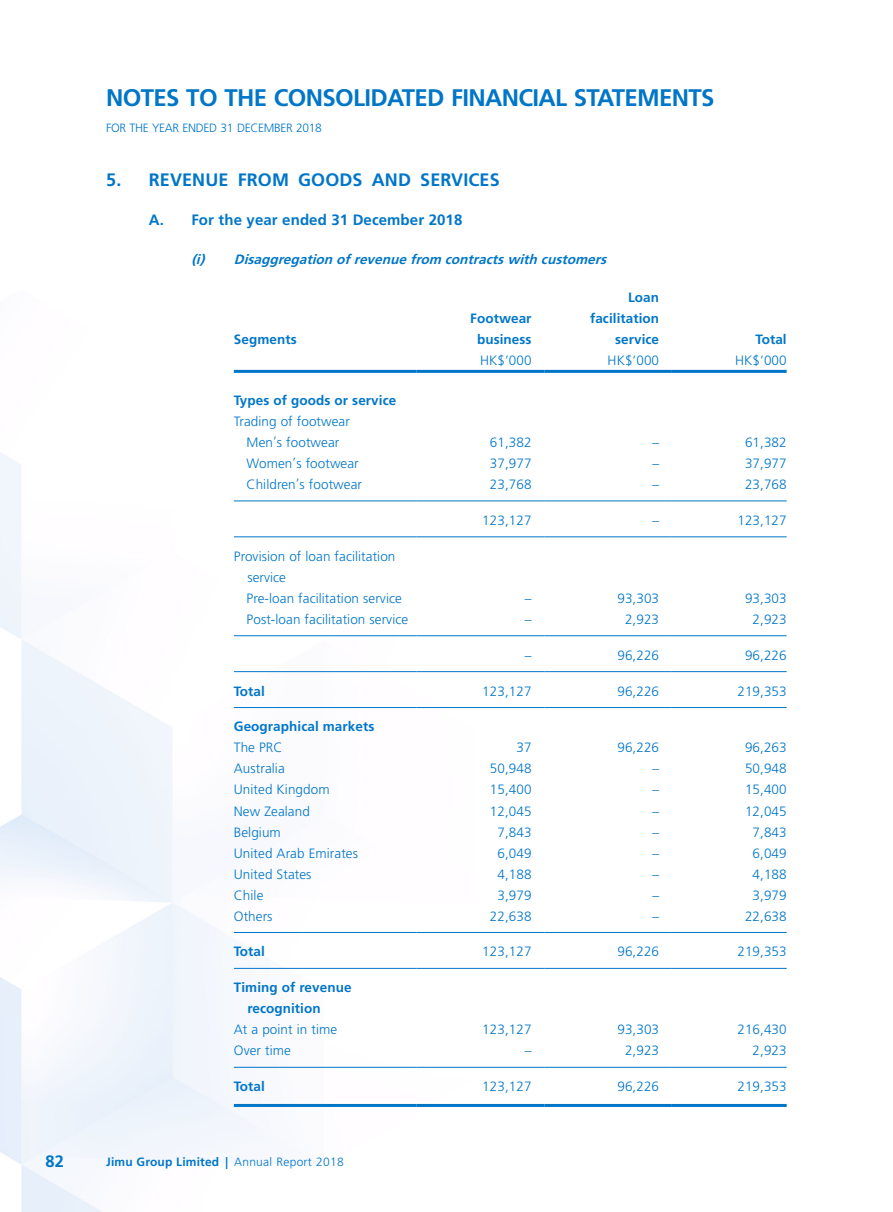
<style>
.page{position:relative;width:893px;height:1212px;background:#fff}
.page>*{position:absolute;margin:0;border:0;box-sizing:border-box;transform-origin:0 0}
.t1{font:700 24px "Frutiger LT Std";letter-spacing:-.03em;color:#0076c8}
.t2{font:700 18px "Frutiger LT Std";letter-spacing:.005em;color:#0076c8}
.t3{font:700 16.5px "Frutiger LT Std";color:#0076c8}
.t4{font:700 15px "Frutiger LT Std";letter-spacing:.005em;color:#0076c8}
.t5{font:300 13.5px/21px "Frutiger LT Std";letter-spacing:.005em;color:#0076c8;text-align:center}
.t6{font:700 13.5px/21px "Frutiger LT Std";letter-spacing:.005em;color:#0076c8;text-align:center}
.t7{font:italic 700 13.5px "Frutiger LT Std";color:#0076c8}
.t8{font:700 12px "Frutiger LT Std";letter-spacing:.015em;color:#0076c8}
.t9{font:300 12px "Frutiger LT Std";letter-spacing:-.03em;color:#0076c8}
.s1{font-weight:300}
</style>
<div class="page">
<hr style="left:234px;top:370px;width:183px;height:3px;background:#0076c8">
<hr style="left:417px;top:370px;width:127px;height:3px;background:#0076c8">
<hr style="left:544px;top:370px;width:128px;height:3px;background:#0076c8">
<hr style="left:672px;top:370px;width:115px;height:3px;background:#0076c8">
<hr style="left:234px;top:500px;width:183px;height:1px;background:#0076c8">
<hr style="left:417px;top:500px;width:127px;height:1px;background:#0076c8">
<hr style="left:544px;top:500px;width:128px;height:1px;background:#0076c8">
<hr style="left:672px;top:500px;width:115px;height:1px;background:#0076c8">
<hr style="left:234px;top:536px;width:183px;height:1px;background:#0076c8">
<hr style="left:417px;top:536px;width:127px;height:1px;background:#0076c8">
<hr style="left:544px;top:536px;width:128px;height:1px;background:#0076c8">
<hr style="left:672px;top:536px;width:115px;height:1px;background:#0076c8">
<hr style="left:234px;top:635px;width:183px;height:1px;background:#0076c8">
<hr style="left:417px;top:635px;width:127px;height:1px;background:#0076c8">
<hr style="left:544px;top:635px;width:128px;height:1px;background:#0076c8">
<hr style="left:672px;top:635px;width:115px;height:1px;background:#0076c8">
<hr style="left:234px;top:671px;width:183px;height:1px;background:#0076c8">
<hr style="left:417px;top:671px;width:127px;height:1px;background:#0076c8">
<hr style="left:544px;top:671px;width:128px;height:1px;background:#0076c8">
<hr style="left:672px;top:671px;width:115px;height:1px;background:#0076c8">
<hr style="left:234px;top:707px;width:183px;height:1px;background:#0076c8">
<hr style="left:417px;top:707px;width:127px;height:1px;background:#0076c8">
<hr style="left:544px;top:707px;width:128px;height:1px;background:#0076c8">
<hr style="left:672px;top:707px;width:115px;height:1px;background:#0076c8">
<hr style="left:234px;top:932px;width:183px;height:1px;background:#0076c8">
<hr style="left:417px;top:932px;width:127px;height:1px;background:#0076c8">
<hr style="left:544px;top:932px;width:128px;height:1px;background:#0076c8">
<hr style="left:672px;top:932px;width:115px;height:1px;background:#0076c8">
<hr style="left:234px;top:968px;width:183px;height:1px;background:#0076c8">
<hr style="left:417px;top:968px;width:127px;height:1px;background:#0076c8">
<hr style="left:544px;top:968px;width:128px;height:1px;background:#0076c8">
<hr style="left:672px;top:968px;width:115px;height:1px;background:#0076c8">
<hr style="left:234px;top:1067px;width:183px;height:1px;background:#0076c8">
<hr style="left:417px;top:1067px;width:127px;height:1px;background:#0076c8">
<hr style="left:544px;top:1067px;width:128px;height:1px;background:#0076c8">
<hr style="left:672px;top:1067px;width:115px;height:1px;background:#0076c8">
<hr style="left:234px;top:1104px;width:183px;height:3px;background:#0076c8">
<hr style="left:417px;top:1104px;width:127px;height:3px;background:#0076c8">
<hr style="left:544px;top:1104px;width:128px;height:3px;background:#0076c8">
<hr style="left:672px;top:1104px;width:115px;height:3px;background:#0076c8">
<h1 class="t1" style="left:106px;top:84px;width:610px">NOTES TO THE CONSOLIDATED FINANCIAL STATEMENTS</h1>
<p class="t9" style="left:106px;top:121px;width:217px">FOR THE YEAR ENDED 31 DECEMBER 2018</p>
<h2 class="t2" style="left:106px;top:169px;width:395px">5. REVENUE FROM GOODS AND SERVICES</h2>
<p class="t4" style="left:149px;top:210px;width:315px">A. For the year ended 31 December 2018</p>
<p class="t7" style="left:191px;top:252px;width:420px">(i) Disaggregation ofrevenuefrom contractswith customers</p>
<p class="t6" style="left:234px;top:329px;width:64px">Segments</p>
<p class="t6" style="left:470px;top:308px;width:63px">Footwear business</p>
<p class="t6" style="left:590px;top:287px;width:71px;text-align:right">Loan facilitation service</p>
<p class="t6" style="left:756px;top:329px;width:33px">Total</p>
<p class="t6" style="left:234px;top:390px;width:164px">Types of goods or service</p>
<p class="t5" style="left:234px;top:411px;width:118px">Trading of footwear<br>Men’s footwear</p>
<p class="t5" style="left:480px;top:350px;width:53px">HK$’000</p>
<p class="t5" style="left:608px;top:350px;width:53px">HK$’000</p>
<p class="t5" style="left:735px;top:350px;width:53px">HK$’000</p>
<p class="t5" style="left:490px;top:432px;width:43px">61,382</p>
<p class="t5" style="left:652px;top:432px;width:8px">–</p>
<p class="t5" style="left:745px;top:432px;width:43px">61,382</p>
<p class="t5" style="left:247px;top:453px;width:114px">Women’s footwear</p>
<p class="t5" style="left:490px;top:453px;width:43px">37,977</p>
<p class="t5" style="left:652px;top:453px;width:8px">–</p>
<p class="t5" style="left:745px;top:453px;width:43px">37,977</p>
<p class="t5" style="left:247px;top:474px;width:117px">Children’s footwear</p>
<p class="t5" style="left:490px;top:474px;width:43px">23,768</p>
<p class="t5" style="left:652px;top:474px;width:8px">–</p>
<p class="t5" style="left:745px;top:474px;width:43px">23,768</p>
<p class="t5" style="left:482px;top:510px;width:51px">123,127</p>
<p class="t5" style="left:652px;top:510px;width:8px">–</p>
<p class="t5" style="left:737px;top:510px;width:51px">123,127</p>
<p class="t5" style="left:247px;top:546px;width:157px;text-align:left;text-indent:-13px">Provision of loan facilitation service<br>Pre-loan facilitation service</p>
<p class="t5" style="left:525px;top:588px;width:8px">–</p>
<p class="t5" style="left:617px;top:588px;width:43px">93,303</p>
<p class="t5" style="left:745px;top:588px;width:43px">93,303</p>
<p class="t5" style="left:247px;top:609px;width:163px">Post-loan facilitation service</p>
<p class="t5" style="left:525px;top:609px;width:8px">–</p>
<p class="t5" style="left:625px;top:609px;width:36px">2,923</p>
<p class="t5" style="left:753px;top:609px;width:36px">2,923</p>
<p class="t5" style="left:525px;top:645px;width:8px">–</p>
<p class="t5" style="left:617px;top:645px;width:43px">96,226</p>
<p class="t5" style="left:745px;top:645px;width:43px">96,226</p>
<p class="t6" style="left:234px;top:680px;width:33px">Total</p>
<p class="t5" style="left:482px;top:680px;width:51px">123,127</p>
<p class="t5" style="left:617px;top:680px;width:43px">96,226</p>
<p class="t5" style="left:737px;top:680px;width:51px">219,353</p>
<p class="t6" style="left:234px;top:716px;width:142px">Geographical markets</p>
<p class="t5" style="left:234px;top:737px;width:50px">The PRC</p>
<p class="t5" style="left:516px;top:737px;width:17px">37</p>
<p class="t5" style="left:617px;top:737px;width:43px">96,226</p>
<p class="t5" style="left:745px;top:737px;width:43px">96,263</p>
<p class="t5" style="left:234px;top:758px;width:52px">Australia</p>
<p class="t5" style="left:490px;top:758px;width:43px">50,948</p>
<p class="t5" style="left:652px;top:758px;width:8px">–</p>
<p class="t5" style="left:745px;top:758px;width:43px">50,948</p>
<p class="t5" style="left:234px;top:779px;width:97px">United Kingdom</p>
<p class="t5" style="left:490px;top:779px;width:43px">15,400</p>
<p class="t5" style="left:652px;top:779px;width:8px">–</p>
<p class="t5" style="left:745px;top:779px;width:43px">15,400</p>
<p class="t5" style="left:234px;top:800px;width:77px">New Zealand</p>
<p class="t5" style="left:490px;top:800px;width:43px">12,045</p>
<p class="t5" style="left:652px;top:800px;width:8px">–</p>
<p class="t5" style="left:745px;top:800px;width:43px">12,045</p>
<p class="t5" style="left:234px;top:821px;width:48px">Belgium</p>
<p class="t5" style="left:497px;top:821px;width:36px">7,843</p>
<p class="t5" style="left:652px;top:821px;width:8px">–</p>
<p class="t5" style="left:753px;top:821px;width:36px">7,843</p>
<p class="t5" style="left:234px;top:842px;width:126px">United Arab Emirates</p>
<p class="t5" style="left:497px;top:842px;width:36px">6,049</p>
<p class="t5" style="left:652px;top:842px;width:8px">–</p>
<p class="t5" style="left:753px;top:842px;width:36px">6,049</p>
<p class="t5" style="left:234px;top:863px;width:79px">United States</p>
<p class="t5" style="left:497px;top:863px;width:36px">4,188</p>
<p class="t5" style="left:652px;top:863px;width:8px">–</p>
<p class="t5" style="left:753px;top:863px;width:36px">4,188</p>
<p class="t5" style="left:234px;top:884px;width:31px">Chile</p>
<p class="t5" style="left:497px;top:884px;width:36px">3,979</p>
<p class="t5" style="left:652px;top:884px;width:8px">–</p>
<p class="t5" style="left:753px;top:884px;width:36px">3,979</p>
<p class="t5" style="left:234px;top:905px;width:40px">Others</p>
<p class="t5" style="left:490px;top:905px;width:43px">22,638</p>
<p class="t5" style="left:652px;top:905px;width:8px">–</p>
<p class="t5" style="left:745px;top:905px;width:43px">22,638</p>
<p class="t6" style="left:234px;top:941px;width:33px">Total</p>
<p class="t5" style="left:482px;top:941px;width:51px">123,127</p>
<p class="t5" style="left:617px;top:941px;width:43px">96,226</p>
<p class="t5" style="left:737px;top:941px;width:51px">219,353</p>
<p class="t6" style="left:247px;top:977px;width:106px;text-align:left;text-indent:-14px">Timing of revenue recognition</p>
<p class="t5" style="left:234px;top:1019px;width:105px">At a point in time</p>
<p class="t5" style="left:482px;top:1019px;width:51px">123,127</p>
<p class="t5" style="left:617px;top:1019px;width:43px">93,303</p>
<p class="t5" style="left:737px;top:1019px;width:51px">216,430</p>
<p class="t5" style="left:234px;top:1040px;width:59px">Over time</p>
<p class="t5" style="left:525px;top:1040px;width:8px">–</p>
<p class="t5" style="left:625px;top:1040px;width:36px">2,923</p>
<p class="t5" style="left:753px;top:1040px;width:36px">2,923</p>
<p class="t6" style="left:234px;top:1076px;width:33px">Total</p>
<p class="t5" style="left:482px;top:1076px;width:51px">123,127</p>
<p class="t5" style="left:617px;top:1076px;width:43px">96,226</p>
<p class="t5" style="left:737px;top:1076px;width:51px">219,353</p>
<p class="t3" style="left:45px;top:1152px;width:20px">82</p>
<p class="t8" style="left:106px;top:1155px;width:239px">Jimu Group Limited | <span class="s1">Annual Report 2018</span></p>
</div>
